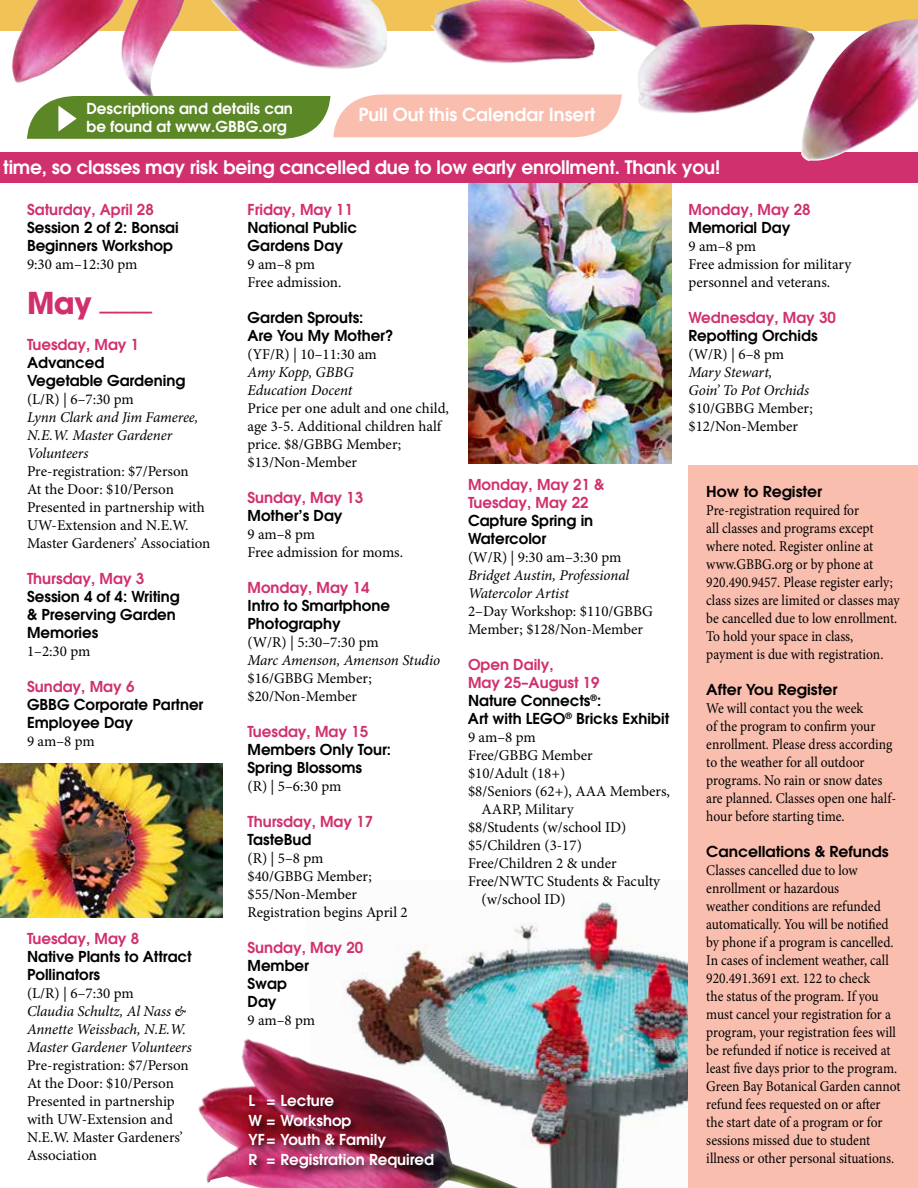
<style>
.page{position:relative;width:918px;height:1188px;background:#fff}
.page>*{position:absolute;margin:0;border:0;box-sizing:border-box;transform-origin:0 0}
.t1{font:700 30px "Avant Garde";color:#d1306e}
.t2{font:600 18.6px "Avant Garde";letter-spacing:-.01em;color:#fff}
.t3{font:600 17.85px "Avant Garde";color:#fff}
.t4{font:600 15.15px/17.9px "Avant Garde";color:#fff}
.t5{font:15px/18px "Minion Pro";color:#000;scale:.9 1}
.t6{font:15px/18px "Minion Pro";color:#000}
.t7{font:600 15px/18px "Avant Garde";color:#000}
.t8{font:italic 15px/18px "Minion Pro";letter-spacing:-.01em;color:#000}
.t9{font:600 15px/18px "Avant Garde";color:#d1306e}
.t10{font:600 15px/19.5px "Avant Garde";color:#fff}
.t11{font:600 15px "Avant Garde";color:#000;scale:1.04 1}
.s1{font-size:36px}
.s2{color:#d1306e}
</style>
<div class="page">
<img style="left:343px;top:902px;width:345px;height:286px">
<img style="left:198px;top:1038px;width:321px;height:150px">
<img style="left:468px;top:183px;width:204px;height:280px">
<div style="left:688px;top:465px;width:230px;height:723px;background:#fabeaf"></div>
<img style="left:0;top:764px;width:222px;height:154px">
<div style="left:0;top:152px;width:918px;height:31px;background:#d1306e"></div>
<img style="left:6px;top:0;width:912px;height:161px">
<svg style="left:27px;top:94px;width:595px;height:45px;background:#b4ad7c"></svg>
<div style="left:246px;top:1092px;width:199px;height:88px;background:#000;opacity:.9"></div>
<p class="t4" style="left:86px;top:99px;width:208px">Descriptions and details can be found at www.GBBG.org</p>
<p class="t2" style="left:3px;top:155px;width:719px">time, so classes may risk being cancelled due to low early enrollment. Thank you!</p>
<p class="t3" style="left:358px;top:103px;width:238px">Pull Out this Calendar Insert</p>
<p class="t9" style="left:27px;top:200px;width:128px">Saturday, April 28</p>
<p class="t7" style="left:27px;top:218px;width:153px">Session 2 of 2: Bonsai<br>Beginners Workshop</p>
<p class="t6" style="left:27px;top:255px;width:112px">9:30 am–12:30 pm</p>
<h1 class="t1" style="left:27px;top:283px;width:127px">May <span class="s1">___</span></h1>
<p class="t9" style="left:27px;top:335px;width:114px">Tuesday, May 1</p>
<p class="t7" style="left:27px;top:353px;width:160px">Advanced<br>Vegetable Gardening</p>
<p class="t6" style="left:27px;top:390px;width:108px">(L/R) | 6–7:30 pm</p>
<p class="t8" style="left:27px;top:408px;width:173px">Lynn Clark and Jim Fameree,<br>N.E.W. Master Gardener<br>Volunteers</p>
<p class="t6" style="left:27px;top:462px;width:185px">Pre-registration: $7/Person<br>At the Door: $10/Person<br>Presented in partnership with<br>UW-Extension and N.E.W.<br>Master Gardeners’ Association</p>
<p class="t9" style="left:27px;top:569px;width:119px">Thursday, May 3</p>
<p class="t7" style="left:27px;top:587px;width:154px">Session 4 of 4: Writing &amp; Preserving Garden<br>Memories</p>
<p class="t6" style="left:27px;top:642px;width:65px">1–2:30 pm</p>
<p class="t9" style="left:27px;top:677px;width:109px">Sunday, May 6</p>
<p class="t7" style="left:27px;top:695px;width:178px">GBBG Corporate Partner<br>Employee Day</p>
<p class="t6" style="left:27px;top:732px;width:69px">9 am–8 pm</p>
<p class="t9" style="left:27px;top:929px;width:114px">Tuesday, May 8</p>
<p class="t7" style="left:27px;top:947px;width:166px">Native Plants to Attract<br>Pollinators</p>
<p class="t6" style="left:27px;top:984px;width:108px">(L/R) | 6–7:30 pm</p>
<p class="t8" style="left:27px;top:1002px;width:166px">Claudia Schultz, Al Nass &amp;<br>Annette Weissbach, N.E.W.<br>Master Gardener Volunteers</p>
<p class="t6" style="left:27px;top:1056px;width:163px">Pre-registration: $7/Person<br>At the Door: $10/Person<br>Presented in partnership with UW-Extension and<br>N.E.W. Master Gardeners’<br>Association</p>
<p class="t9" style="left:248px;top:200px;width:107px">Friday, May 11</p>
<p class="t7" style="left:248px;top:218px;width:111px">National Public<br>Gardens Day</p>
<p class="t6" style="left:248px;top:255px;width:96px">9 am–8 pm<br>Free admission.</p>
<p class="t7" style="left:248px;top:308px;width:147px">Garden Sprouts:<br>Are You My Mother?</p>
<p class="t6" style="left:248px;top:345px;width:131px">(YF/R) | 10–11:30 am</p>
<p class="t8" style="left:248px;top:363px;width:108px">Amy Kopp, GBBG<br>Education Docent</p>
<p class="t6" style="left:248px;top:399px;width:203px">Price per one adult and one child, age 3-5. Additional children half price. $8/GBBG Member; $13/Non-Member</p>
<p class="t9" style="left:248px;top:488px;width:117px">Sunday, May 13</p>
<p class="t7" style="left:248px;top:506px;width:97px">Mother’s Day</p>
<p class="t6" style="left:248px;top:525px;width:157px">9 am–8 pm<br>Free admission for moms.</p>
<p class="t9" style="left:248px;top:578px;width:124px">Monday, May 14</p>
<p class="t7" style="left:248px;top:596px;width:144px">Intro to Smartphone<br>Photography</p>
<p class="t6" style="left:248px;top:633px;width:133px">(W/R) | 5:30–7:30 pm</p>
<p class="t8" style="left:248px;top:651px;width:194px">Marc Amenson, Amenson Studio</p>
<p class="t6" style="left:248px;top:669px;width:126px">$16/GBBG Member; $20/Non-Member</p>
<p class="t9" style="left:248px;top:722px;width:122px">Tuesday, May 15</p>
<p class="t7" style="left:248px;top:740px;width:145px">Members Only Tour:<br>Spring Blossoms</p>
<p class="t6" style="left:248px;top:777px;width:95px">(R) | 5–6:30 pm</p>
<p class="t9" style="left:248px;top:812px;width:127px">Thursday, May 17</p>
<p class="t7" style="left:248px;top:830px;width:65px">TasteBud</p>
<p class="t6" style="left:248px;top:849px;width:162px">(R) | 5–8 pm<br>$40/GBBG Member; $55/Non-Member<br>Registration begins April 2</p>
<p class="t9" style="left:248px;top:938px;width:117px">Sunday, May 20</p>
<p class="t7" style="left:248px;top:956px;width:63px">Member<br>Swap<br>Day</p>
<p class="t6" style="left:248px;top:1011px;width:69px">9 am–8 pm</p>
<p class="t10" style="left:248px;top:1091px;width:187px">L = Lecture<br>W = Workshop<br>YF= Youth &amp; Family<br>R = Registration Required</p>
<p class="t9" style="left:468px;top:475px;width:138px">Monday, May 21 &amp;<br>Tuesday, May 22</p>
<p class="t7" style="left:468px;top:511px;width:127px">Capture Spring in<br>Watercolor</p>
<p class="t6" style="left:468px;top:548px;width:155px">(W/R) | 9:30 am–3:30 pm</p>
<p class="t8" style="left:468px;top:566px;width:163px">Bridget Austin, Professional<br>Watercolor Artist</p>
<p class="t6" style="left:468px;top:602px;width:186px">2–Day Workshop: $110/GBBG<br>Member; $128/Non-Member</p>
<p class="t7" style="left:468px;top:655px;width:203px"><span class="s2">Open Daily,<br>May 25–August 19<br></span>Nature Connects<sup>®</sup>:<br>Art with LEGO<sup>®</sup> Bricks Exhibit</p>
<p class="t6" style="left:468px;top:728px;width:69px">9 am–8 pm</p>
<p class="t6" style="left:468px;top:746px;width:126px">Free/GBBG Member</p>
<p class="t6" style="left:468px;top:764px;width:99px">$10/Adult (18+)</p>
<p class="t6" style="left:468px;top:782px;width:203px">$8/Seniors (62+), AAA Members,</p>
<p class="t6" style="left:482px;top:800px;width:94px">AARP, Military</p>
<p class="t6" style="left:468px;top:818px;width:160px">$8/Students (w/school ID)</p>
<p class="t6" style="left:468px;top:836px;width:115px">$5/Children (3-17)</p>
<p class="t6" style="left:468px;top:854px;width:150px">Free/Children 2 &amp; under</p>
<p class="t6" style="left:468px;top:872px;width:194px">Free/NWTC Students &amp; Faculty</p>
<p class="t6" style="left:482px;top:890px;width:86px">(w/school ID)</p>
<p class="t9" style="left:689px;top:200px;width:124px">Monday, May 28</p>
<p class="t7" style="left:689px;top:218px;width:103px">Memorial Day</p>
<p class="t6" style="left:689px;top:237px;width:164px">9 am–8 pm<br>Free admission for military personnel and veterans.</p>
<p class="t9" style="left:689px;top:308px;width:149px">Wednesday, May 30</p>
<p class="t7" style="left:689px;top:326px;width:131px">Repotting Orchids</p>
<p class="t6" style="left:689px;top:345px;width:97px">(W/R) | 6–8 pm</p>
<p class="t8" style="left:689px;top:363px;width:122px">Mary Stewart,<br>Goin’ To Pot Orchids</p>
<p class="t6" style="left:689px;top:399px;width:126px">$10/GBBG Member; $12/Non-Member</p>
<p class="t11" style="left:706px;top:481px;width:113px">How to Register</p>
<p class="t5" style="left:706px;top:501px;width:216px">Pre-registration required for<br>all classes and programs except where noted. Register online at www.GBBG.org or by phone at<br>920.490.9457. Please register early; class sizes are limited or classes may be cancelled due to low enrollment.<br>To hold your space in class, payment is due with registration.</p>
<p class="t11" style="left:706px;top:679px;width:128px">After You Register</p>
<p class="t5" style="left:706px;top:699px;width:212px">We will contact you the week<br>of the program to confirm your enrollment. Please dress according to the weather for all outdoor programs. No rain or snow dates are planned. Classes open one half&shy;hour before starting time.</p>
<p class="t11" style="left:706px;top:841px;width:177px">Cancellations &amp; Refunds</p>
<p class="t5" style="left:706px;top:861px;width:217px">Classes cancelled due to low enrollment or hazardous<br>weather conditions are refunded automatically. You will be notified by phone if a program is cancelled.<br>In cases of inclement weather, call 920.491.3691 ext. 122 to check<br>the status of the program. If you must cancel your registration for a program, your registration fees will be refunded if notice is received at least five days prior to the program.<br>Green Bay Botanical Garden cannot refund fees requested on or after the start date of a program or for sessions missed due to student illness or other personal situations.</p>
</div>
